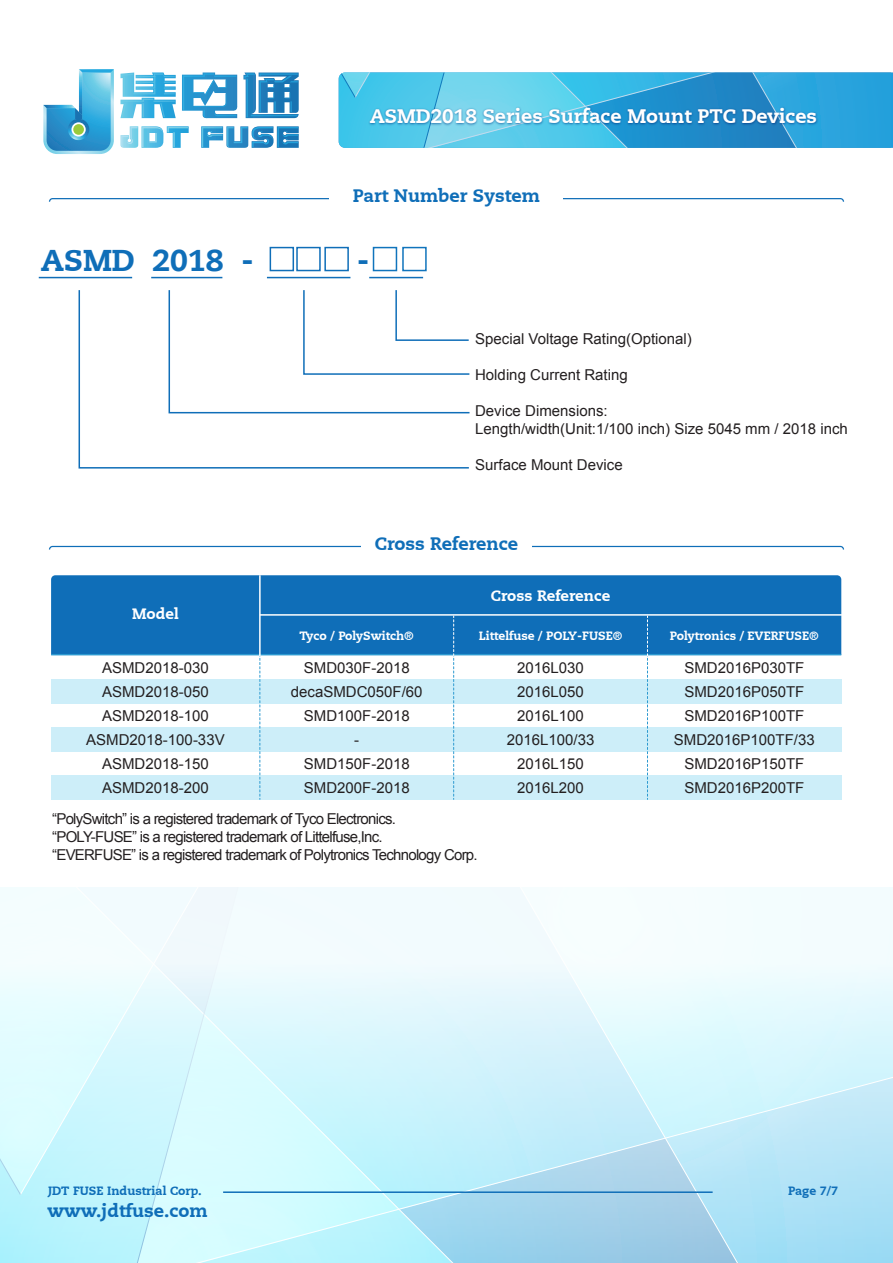
<style>
.page{position:relative;width:893px;height:1263px;background:#fff}
.page>*{position:absolute;margin:0;border:0;box-sizing:border-box;transform-origin:0 0}
.t1{font:800 30px "Caecilia LT";color:#0f6eb8}
.t2{font:800 19.5px "Caecilia LT";color:#fff}
.t3{font:800 18px "Caecilia LT";color:#0f6eb8}
.t4{font:15px/24px "Arial";color:#231f20;text-align:center}
.t5{font:15px/18px "Arial";letter-spacing:-.05em;color:#231f20}
.t6{font:800 15px "Caecilia LT";color:#fff}
.t7{font:800 12px "Caecilia LT";color:#fff}
.t8{font:800 12px "Caecilia LT";color:#0f6eb8}
</style>
<div class="page">
<svg style="left:0;top:887px;width:19px;height:259px"></svg>
<svg style="left:715px;top:887px;width:176px;height:376px"></svg>
<svg style="left:19px;top:887px;width:56px;height:309px"></svg>
<svg style="left:75px;top:887px;width:640px;height:376px"></svg>
<svg style="left:131px;top:887px;width:108px;height:376px"></svg>
<svg style="left:0;top:1146px;width:22px;height:50px"></svg>
<svg style="left:120px;top:126px;width:179px;height:22px"></svg>
<svg style="left:120px;top:72px;width:179px;height:46px"></svg>
<svg style="left:43px;top:69px;width:71px;height:85px"></svg>
<svg style="left:71px;top:122px;width:15px;height:15px"></svg>
<div style="left:73px;top:124px;width:11px;height:11px;background:#9aca3b;border-radius:50%"></div>
<svg style="left:339px;top:72px;width:554px;height:76px"></svg>
<img style="left:367px;top:104px;width:454px;height:28px">
<svg style="left:49px;top:198px;width:795px;height:4px"></svg>
<div style="left:330px;top:191px;width:233px;height:17px;background:#fff"></div>
<svg style="left:49px;top:546px;width:795px;height:3px"></svg>
<div style="left:361px;top:539px;width:170px;height:17px;background:#fff"></div>
<div style="left:270px;top:247px;width:24px;height:24px;border:2px solid #0f6eb8"></div>
<div style="left:296px;top:247px;width:25px;height:24px;border:2px solid #0f6eb8"></div>
<div style="left:324px;top:247px;width:25px;height:24px;border:2px solid #0f6eb8"></div>
<svg style="left:78px;top:290px;width:391px;height:179px"></svg>
<svg style="left:168px;top:290px;width:302px;height:124px"></svg>
<hr style="left:39px;top:277px;width:93px;height:1px;background:#0f6eb8">
<hr style="left:151px;top:277px;width:71px;height:1px;background:#0f6eb8">
<hr style="left:267px;top:277px;width:83px;height:1px;background:#0f6eb8">
<hr style="left:369px;top:277px;width:54px;height:1px;background:#0f6eb8">
<div style="left:51px;top:679px;width:790px;height:24px;background:#cdeef9"></div>
<div style="left:51px;top:727px;width:790px;height:24px;background:#cdeef9"></div>
<div style="left:51px;top:775px;width:790px;height:24px;background:#cdeef9"></div>
<div style="left:51px;top:575px;width:790px;height:79px;background:#0f6eb8"></div>
<svg style="left:260px;top:656px;width:1px;height:143px"></svg>
<hr style="left:51px;top:654px;width:790px;height:1px;background:#2c99d0">
<hr style="left:260px;top:614px;width:582px;height:2px;background:#fff">
<hr style="left:259px;top:575px;width:2px;height:81px;background:#fff">
<svg style="left:453px;top:616px;width:1px;height:183px"></svg>
<svg style="left:647px;top:616px;width:1px;height:183px"></svg>
<div style="left:373px;top:247px;width:24px;height:24px;background:#fff;border:2px solid #1074bc"></div>
<div style="left:402px;top:247px;width:25px;height:24px;background:#fff;border:2px solid #1074bc"></div>
<hr style="left:223px;top:1191px;width:490px;height:2px;background:#0f6eb8">
<h2 class="t2" style="left:370px;top:104px;width:449px">ASMD2018 Series Surface Mount PTC Devices</h2>
<p class="t3" style="left:353px;top:184px;width:189px">Part Number System</p>
<h1 class="t1" style="left:41px;top:241px;width:215px">ASMD 2018 -</h1>
<h1 class="t1" style="left:357px;top:241px;width:14px">-</h1>
<p class="t4" style="left:475px;top:327px;width:218px">Special Voltage Rating(Optional)</p>
<p class="t4" style="left:475px;top:363px;width:154px">Holding Current Rating</p>
<p class="t4" style="left:475px;top:402px;width:374px;line-height:18px;text-align:left">Device Dimensions:<br>Length/width(Unit:1/100 inch) Size 5045 mm / 2018 inch</p>
<p class="t4" style="left:475px;top:453px;width:149px">Surface Mount Device</p>
<p class="t3" style="left:375px;top:532px;width:145px">Cross Reference</p>
<p class="t6" style="left:132px;top:605px;width:48px">Model</p>
<p class="t6" style="left:491px;top:586px;width:121px">Cross Reference</p>
<p class="t7" style="left:300px;top:629px;width:116px">Tyco / PolySwitch®</p>
<p class="t7" style="left:479px;top:629px;width:145px">Littelfuse / POLY-FUSE®</p>
<p class="t7" style="left:670px;top:629px;width:150px">Polytronics / EVERFUSE®</p>
<p class="t4" style="left:86px;top:656px;width:140px">ASMD2018-030<br>ASMD2018-050<br>ASMD2018-100<br>ASMD2018-100-33V<br>ASMD2018-150<br>ASMD2018-200</p>
<p class="t4" style="left:291px;top:656px;width:133px">SMD030F-2018 decaSMDC050F/60<br>SMD100F-2018<br>-<br>SMD150F-2018<br>SMD200F-2018</p>
<p class="t4" style="left:507px;top:656px;width:89px">2016L030<br>2016L050<br>2016L100<br>2016L100/33<br>2016L150<br>2016L200</p>
<p class="t4" style="left:674px;top:656px;width:142px">SMD2016P030TF<br>SMD2016P050TF<br>SMD2016P100TF<br>SMD2016P100TF/33<br>SMD2016P150TF<br>SMD2016P200TF</p>
<p class="t5" style="left:52px;top:809px;width:427px">“PolySwitch” is a registered trademark of Tyco Electronics. “POLY-FUSE” is a registered trademark of Littelfuse,Inc.<br>“EVERFUSE” is a registered trademark of Polytronics Technology Corp.</p>
<p class="t8" style="left:48px;top:1183px;width:155px">JDT FUSE Industrial Corp.</p>
<p class="t3" style="left:48px;top:1199px;width:162px">www.jdtfuse.com</p>
<p class="t8" style="left:788px;top:1183px;width:52px">Page 7/7</p>
</div>
